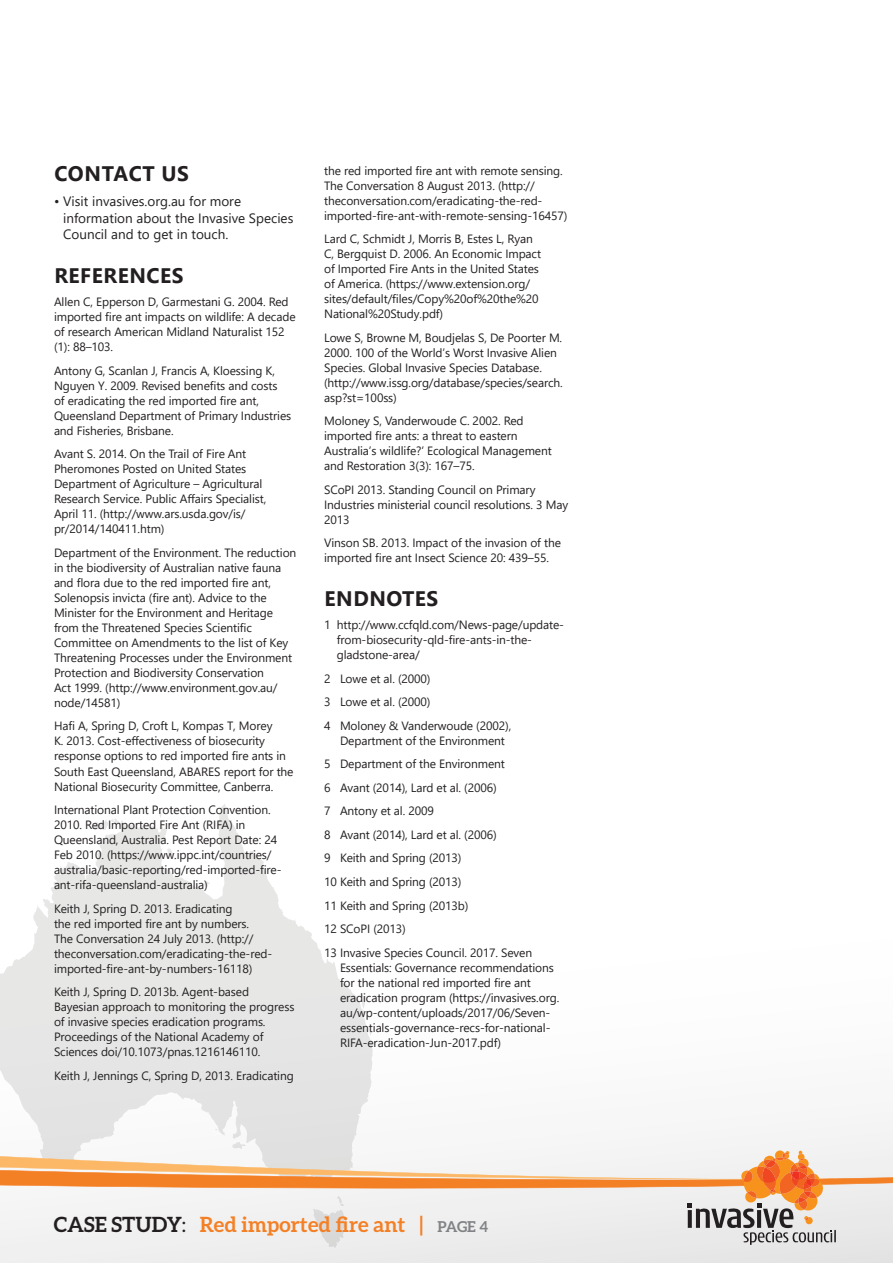
<style>
.page{position:relative;width:893px;height:1263px;background:#fff}
.page>*{position:absolute;margin:0;border:0;box-sizing:border-box;transform-origin:0 0}
.t1{font:700 21px "Aleo";color:#f48026}
.t2{font:700 21px "Segoe UI";letter-spacing:.025em;color:#231f20}
.t3{font:13.5px/16.5px "Segoe UI";color:#231f20}
.t4{font:12px/15px "Segoe UI";letter-spacing:-.01em;color:#231f20}
.s1{color:#231f20}
.s2{font-weight:400;color:#231f20}
.s3{font-size:15px;color:#808285}
</style>
<div class="page">
<svg style="left:0;top:1120px;width:893px;height:143px;fill:#eee"></svg>
<svg style="left:0;top:804px;width:373px;height:338px;fill:#e7e7e6"></svg>
<svg style="left:362px;top:995px;width:3px;height:13px"></svg>
<svg style="left:167px;top:847px;width:7px;height:8px"></svg>
<svg style="left:94px;top:820px;width:14px;height:10px"></svg>
<svg style="left:204px;top:881px;width:6px;height:6px"></svg>
<svg style="left:836px;top:1148px;width:57px;height:66px;fill:#efeeee"></svg>
<svg style="left:0;top:1142px;width:836px;height:105px"></svg>
<p class="t2" style="left:54px;top:154px;width:136px">CONTACT US</p>
<p class="t3" style="left:63px;top:192px;width:232px;text-indent:-9px">• Visit invasives.org.au for more information about the Invasive Species<br>Council and to get in touch.</p>
<p class="t2" style="left:54px;top:256px;width:131px">REFERENCES</p>
<p class="t4" style="left:54px;top:294px;width:243px">Allen C, Epperson D, Garmestani G. 2004. Red imported fire ant impacts on wildlife: A decade of research American Midland Naturalist 152 (1): 88–103.</p>
<p class="t4" style="left:54px;top:362px;width:239px">Antony G, Scanlan J, Francis A, Kloessing K, Nguyen Y. 2009. Revised benefits and costs<br>of eradicating the red imported fire ant, Queensland Department of Primary Industries and Fisheries, Brisbane.</p>
<p class="t4" style="left:54px;top:446px;width:214px">Avant S. 2014. On the Trail of Fire Ant Pheromones Posted on United States Department of Agriculture – Agricultural Research Service. Public Affairs Specialist, April 11. (http://www.ars.usda.gov/is/ pr/2014/140411.htm)</p>
<p class="t4" style="left:54px;top:544px;width:244px">Department of the Environment. The reduction in the biodiversity of Australian native fauna and flora due to the red imported fire ant, Solenopsis invicta (fire ant). Advice to the Minister for the Environment and Heritage from the Threatened Species Scientific Committee on Amendments to the list of Key Threatening Processes under the Environment Protection and Biodiversity Conservation<br>Act 1999. (http://www.environment.gov.au/ node/14581)</p>
<p class="t4" style="left:54px;top:718px;width:241px">Hafi A, Spring D, Croft L, Kompas T, Morey<br>K. 2013. Cost-effectiveness of biosecurity response options to red imported fire ants in South East Queensland, ABARES report for the National Biosecurity Committee, Canberra.</p>
<p class="t4" style="left:54px;top:801px;width:229px">International Plant Protection Convention.<br>2010. Red Imported Fire Ant (RIFA) in Queensland, Australia. Pest Report Date: 24<br>Feb 2010. (https://www.ippc.int/countries/ australia/basic-reporting/red-imported-fire&shy;ant-rifa-queensland-australia)</p>
<p class="t4" style="left:54px;top:900px;width:220px">Keith J, Spring D. 2013. Eradicating<br>the red imported fire ant by numbers.<br>The Conversation 24 July 2013. (http:// theconversation.com/eradicating-the-red&shy;imported-fire-ant-by-numbers-16118)</p>
<p class="t4" style="left:54px;top:983px;width:242px">Keith J, Spring D. 2013b. Agent-based Bayesian approach to monitoring the progress of invasive species eradication programs.<br>Proceedings of the National Academy of Sciences doi/10.1073/pnas.1216146110.</p>
<p class="t4" style="left:54px;top:1067px;width:241px">Keith J, Jennings C, Spring D, 2013. Eradicating</p>
<p class="t4" style="left:324px;top:162px;width:245px">the red imported fire ant with remote sensing.<br>The Conversation 8 August 2013. (http:// theconversation.com/eradicating-the-red&shy;imported-fire-ant-with-remote-sensing-16457)</p>
<p class="t4" style="left:324px;top:230px;width:218px">Lard C, Schmidt J, Morris B, Estes L, Ryan C, Bergquist D. 2006. An Economic Impact of Imported Fire Ants in the United States of America. (https://www.extension.org/ sites/default/files/Copy%20of%20the%20<br>National%20Study.pdf)</p>
<p class="t4" style="left:324px;top:329px;width:240px">Lowe S, Browne M, Boudjelas S, De Poorter M.<br>2000. 100 of the World’s Worst Invasive Alien Species. Global Invasive Species Database. (http://www.issg.org/database/species/search. asp?st=100ss)</p>
<p class="t4" style="left:324px;top:412px;width:229px">Moloney S, Vanderwoude C. 2002. Red imported fire ants: a threat to eastern Australia’s wildlife?’ Ecological Management and Restoration 3(3): 167–75.</p>
<p class="t4" style="left:324px;top:481px;width:246px">SCoPI 2013. Standing Council on Primary<br>Industries ministerial council resolutions. 3 May<br>2013</p>
<p class="t4" style="left:324px;top:534px;width:238px">Vinson SB. 2013. Impact of the invasion of the imported fire ant Insect Science 20: 439–55.</p>
<p class="t2" style="left:324px;top:579px;width:115px">ENDNOTES</p>
<p class="t4" style="left:337px;top:617px;width:229px;text-indent:-13px">1 http://www.ccfqld.com/News-page/update&shy;from-biosecurity-qld-fire-ants-in-the&shy;gladstone-area/</p>
<p class="t4" style="left:324px;top:670px;width:108px">2 Lowe et al. (2000)</p>
<p class="t4" style="left:324px;top:694px;width:108px">3 Lowe et al. (2000)</p>
<p class="t4" style="left:340px;top:717px;width:173px;text-indent:-16px">4 Moloney &amp; Vanderwoude (2002),<br>Department of the Environment</p>
<p class="t4" style="left:324px;top:756px;width:182px">5 Department of the Environment</p>
<p class="t4" style="left:324px;top:779px;width:174px">6 Avant (2014), Lard et al. (2006)</p>
<p class="t4" style="left:324px;top:803px;width:111px">7 Antony et al. 2009</p>
<p class="t4" style="left:324px;top:826px;width:174px">8 Avant (2014), Lard et al. (2006)</p>
<p class="t4" style="left:324px;top:850px;width:139px">9 Keith and Spring (2013)</p>
<p class="t4" style="left:324px;top:873px;width:139px">10 Keith and Spring (2013)</p>
<p class="t4" style="left:324px;top:897px;width:146px">11 Keith and Spring (2013b)</p>
<p class="t4" style="left:324px;top:920px;width:83px">12 SCoPI (2013)</p>
<p class="t4" style="left:340px;top:944px;width:221px;text-indent:-16px">13 Invasive Species Council. 2017. Seven Essentials: Governance recommendations for the national red imported fire ant eradication program (https://invasives.org. au/wp-content/uploads/2017/06/Seven&shy;essentials-governance-recs-for-national-RIFA-eradication-Jun-2017.pdf)</p>
<h1 class="t1" style="left:54px;top:1212px;width:436px"><span class="s1">CASE STUDY</span><span class="s2">:</span> Red imported fire ant | <span class="s3">PAGE 4</span></h1>
</div>
